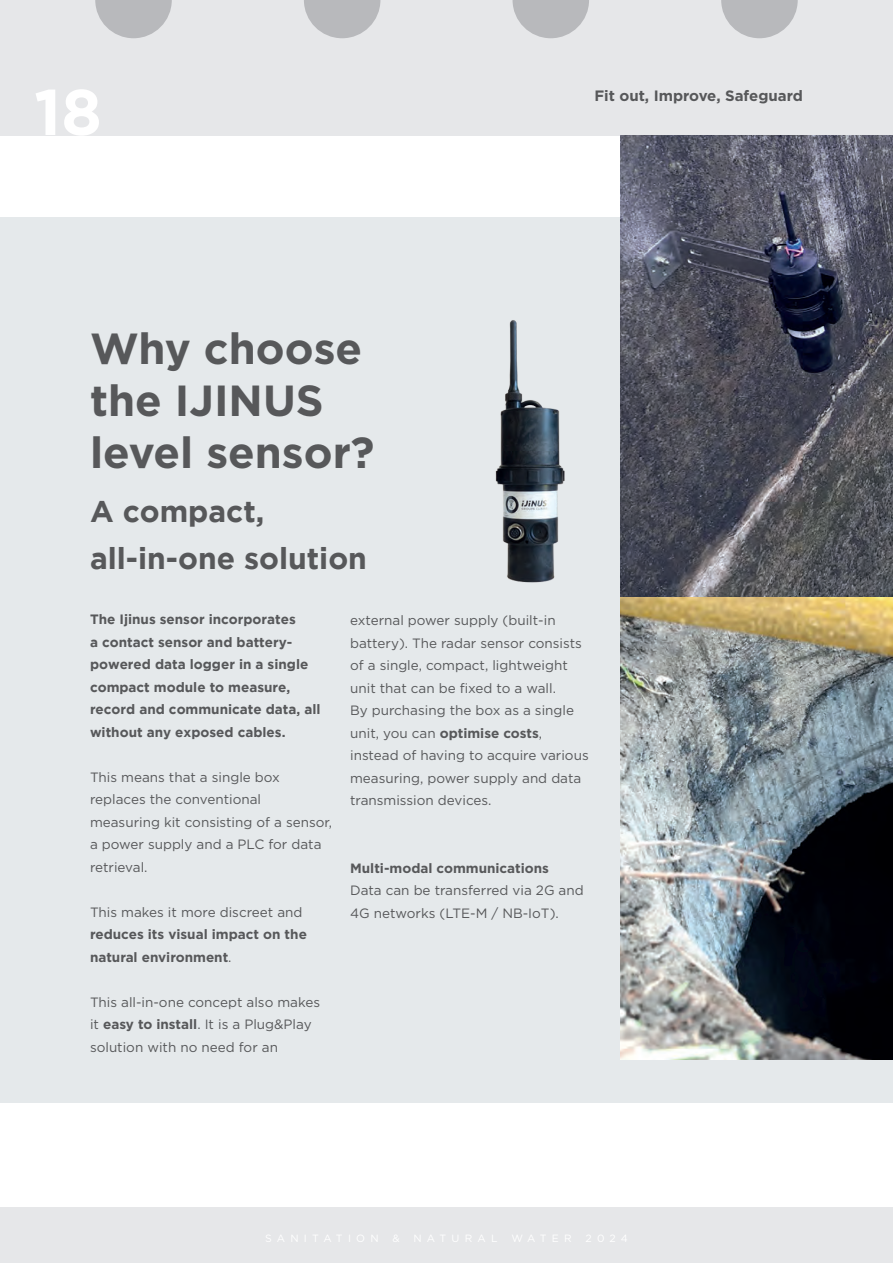
<style>
.page{position:relative;width:893px;height:1263px;background:#fff}
.page>*{position:absolute;margin:0;border:0;box-sizing:border-box;transform-origin:0 0}
.t1{font:700 64.5px "Gotham";color:#fff}
.t2{font:700 43.5px/52.2px "Gotham";color:#57585a}
.t3{font:700 30px/46.5px "Gotham";color:#57585a}
.t4{font:700 15px "Gotham";color:#57585a}
.t5{font:13.5px/22.5px "Gotham";color:#57585a}
.t6{font:700 13.5px/22.5px "Gotham";color:#57585a}
.t7{font:700 13.5px/22.5px "Gotham";color:#57585a}
.s1{font-weight:400}
.s2{font-weight:700}
</style>
<div class="page">
<div style="left:0;top:0;width:893px;height:135px;background:#e6e7e9"></div>
<div style="left:0;top:1208px;width:893px;height:55px;background:#e6e7e9"></div>
<div style="left:0;top:218px;width:893px;height:885px;background:#e5e9eb"></div>
<img style="left:620px;top:135px;width:273px;height:924px">
<img style="left:495px;top:320px;width:69px;height:263px">
<svg style="left:95px;top:0;width:77px;height:38px"></svg>
<svg style="left:304px;top:0;width:76px;height:38px"></svg>
<svg style="left:513px;top:0;width:76px;height:38px"></svg>
<svg style="left:721px;top:0;width:77px;height:38px"></svg>
<h1 class="t1" style="left:34px;top:75px;width:69px">18</h1>
<p class="t4" style="left:594px;top:86px;width:210px">Fit out, Improve, Safeguard</p>
<h2 class="t2" style="left:90px;top:322px;width:286px">Why choose the IJINUS level sensor?</h2>
<h3 class="t3" style="left:90px;top:487px;width:278px">A compact, all-in-one solution</h3>
<p class="t6" style="left:90px;top:608px;width:232px">The Ijinus sensor incorporates<br>a contact sensor and battery&shy;powered data logger in a single compact module to measure, record and communicate data, all without any exposed cables.</p>
<p class="t5" style="left:90px;top:765px;width:244px">This means that a single box replaces the conventional measuring kit consisting of a sensor, a power supply and a PLC for data retrieval.</p>
<p class="t5" style="left:90px;top:900px;width:214px">This makes it more discreet and</p>
<p class="t7" style="left:90px;top:923px;width:218px">reduces its visual impact on the natural environment<span class="s1">.</span></p>
<p class="t5" style="left:90px;top:990px;width:232px">This all-in-one concept also makes it <span class="s2">easy to install</span>. It is a Plug&amp;Play solution with no need for an</p>
<p class="t5" style="left:350px;top:609px;width:240px">external power supply (built-in battery). The radar sensor consists of a single, compact, lightweight unit that can be fixed to a wall.<br>By purchasing the box as a single unit, you can <span class="s2">optimise costs</span>, instead of having to acquire various measuring, power supply and data transmission devices.</p>
<p class="t7" style="left:350px;top:857px;width:200px">Multi-modal communications</p>
<p class="t5" style="left:350px;top:879px;width:235px">Data can be transferred via 2G and<br>4G networks (LTE-M / NB-IoT).</p>
</div>
